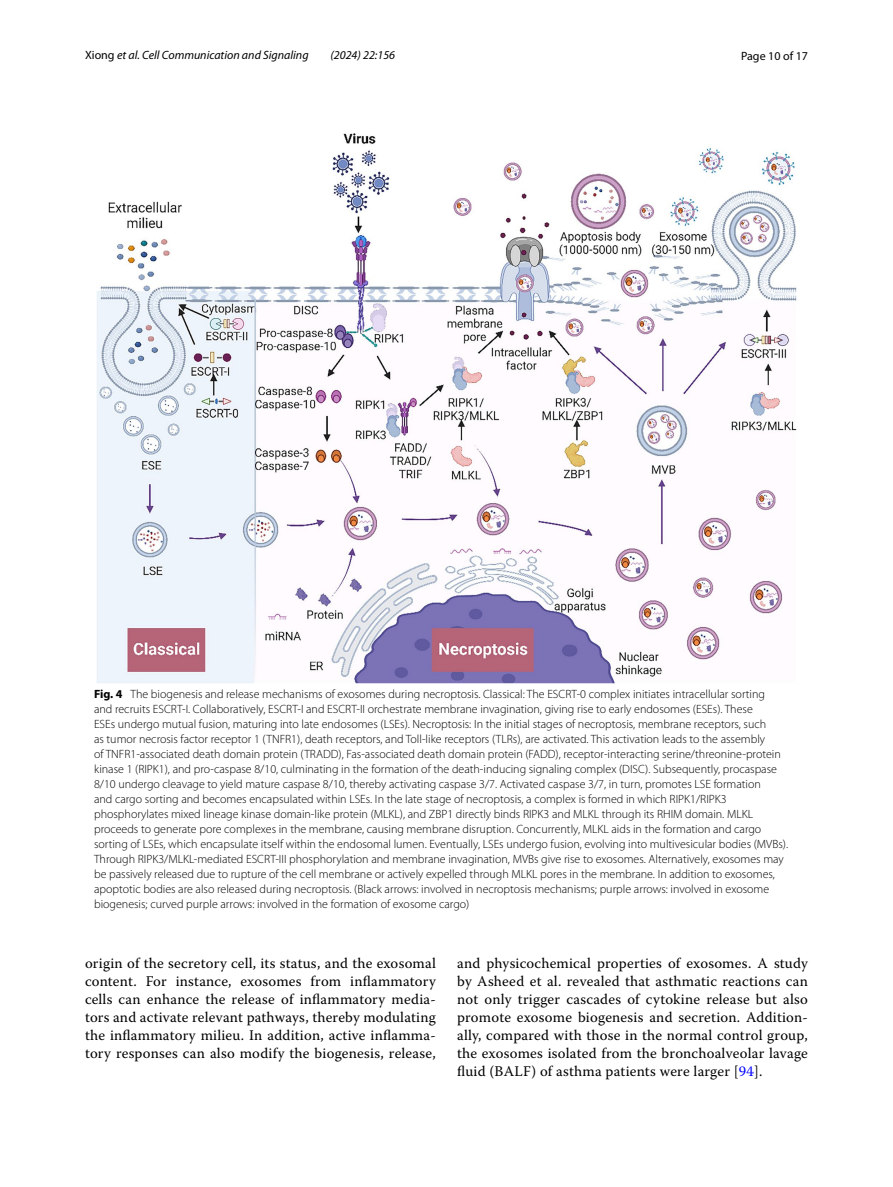
<style>
.page{position:relative;width:893px;height:1187px;background:#fff}
.page>*{position:absolute;margin:0;border:0;box-sizing:border-box;transform-origin:0 0}
.t1{font:14.7px/18px "Warnock Pro";letter-spacing:.015em;color:#000;text-align:justify}
.t2{font:300 12px/15px "Myriad Pro";color:#000}
.t3{font:italic 12px "Myriad Pro";color:#000}
.t4{font:12px "Myriad Pro";color:#000}
.s1{font-style:normal}
.s2{font-weight:700}
.s3{color:#00f}
</style>
<div class="page">
<img style="left:96px;top:133px;width:701px;height:550px">
<p class="t3" style="left:85px;top:48px;width:225px"><span class="s1">Xiong</span> et al. Cell Communication and Signaling</p>
<p class="t3" style="left:330px;top:48px;width:66px">(2024) 22:156</p>
<p class="t4" style="left:741px;top:48px;width:68px">Page 10 of 17</p>
<p class="t2" style="left:94px;top:687px;width:696px"><span class="s2">Fig. 4</span> The biogenesis and release mechanisms of exosomes during necroptosis. Classical: The ESCRT-0 complex initiates intracellular sorting<br>and recruits ESCRT-I. Collaboratively, ESCRT-I and ESCRT-II orchestrate membrane invagination, giving rise to early endosomes (ESEs). These<br>ESEs undergo mutual fusion, maturing into late endosomes (LSEs). Necroptosis: In the initial stages of necroptosis, membrane receptors, such<br>as tumor necrosis factor receptor 1 (TNFR1), death receptors, and Toll-like receptors (TLRs), are activated. This activation leads to the assembly<br>of TNFR1-associated death domain protein (TRADD), Fas-associated death domain protein (FADD), receptor-interacting serine/threonine-protein kinase 1 (RIPK1), and pro-caspase 8/10, culminating in the formation of the death-inducing signaling complex (DISC). Subsequently, procaspase 8/10 undergo cleavage to yield mature caspase 8/10, thereby activating caspase 3/7. Activated caspase 3/7, in turn, promotes LSE formation<br>and cargo sorting and becomes encapsulated within LSEs. In the late stage of necroptosis, a complex is formed in which RIPK1/RIPK3 phosphorylates mixed lineage kinase domain-like protein (MLKL), and ZBP1 directly binds RIPK3 and MLKL through its RHIM domain. MLKL proceeds to generate pore complexes in the membrane, causing membrane disruption. Concurrently, MLKL aids in the formation and cargo sorting of LSEs, which encapsulate itself within the endosomal lumen. Eventually, LSEs undergo fusion, evolving into multivesicular bodies (MVBs).<br>Through RIPK3/MLKL-mediated ESCRT-III phosphorylation and membrane invagination, MVBs give rise to exosomes. Alternatively, exosomes may be passively released due to rupture of the cell membrane or actively expelled through MLKL pores in the membrane. In addition to exosomes, apoptotic bodies are also released during necroptosis. (Black arrows: involved in necroptosis mechanisms; purple arrows: involved in exosome biogenesis; curved purple arrows: involved in the formation of exosome cargo)</p>
<p class="t1" style="left:85px;top:953px;width:352px">origin of the secretory cell, its status, and the exosomal content. For instance, exosomes from inflammatory cells can enhance the release of inflammatory media&shy;tors and activate relevant pathways, thereby modulating the inflammatory milieu. In addition, active inflamma&shy;tory responses can also modify the biogenesis, release,</p>
<p class="t1" style="left:457px;top:953px;width:352px">and physicochemical properties of exosomes. A study by Asheed et al. revealed that asthmatic reactions can not only trigger cascades of cytokine release but also promote exosome biogenesis and secretion. Addition&shy;ally, compared with those in the normal control group, the exosomes isolated from the bronchoalveolar lavage fluid (BALF) of asthma patients were larger [<span class="s3">94</span>].</p>
</div>
